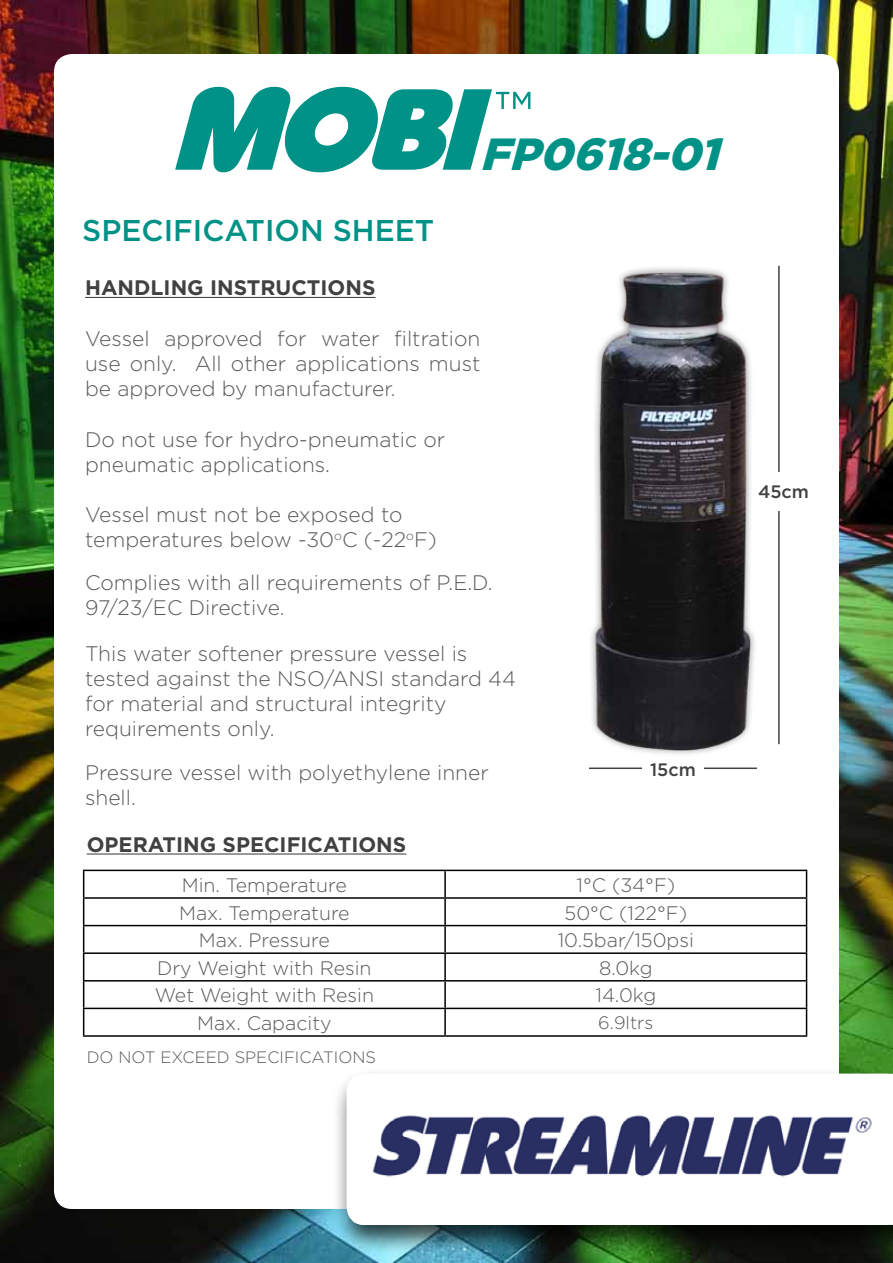
<style>
.page{position:relative;width:893px;height:1263px;background:#fff}
.page>*{position:absolute;margin:0;border:0;box-sizing:border-box;transform-origin:0 0}
.t1{font:italic 120px "Harry Obese";color:#009286}
.t2{font:italic 900 45px "Gotham";color:#009286}
.t3{font:500 30px "Gotham";color:#009286}
.t4{font:300 21px/25.2px "Gotham";color:#58595b}
.t5{font:700 21px "Gotham";color:#414042}
.t6{font:300 19.5px "Gotham";color:#58595b}
.t7{font:500 18px "Gotham";color:#414042}
.t8{font:300 18px "Gotham";color:#58595b}
.t9{font:300 16.5px "Gotham";color:#58595b}
</style>
<div class="page">
<img style="left:0;top:0;width:893px;height:1263px">
<div style="left:54px;top:54px;width:785px;height:1155px;background:#fff;border-radius:18px"></div>
<hr style="left:87px;top:853px;width:319px;height:1px;background:#414042">
<hr style="left:85px;top:297px;width:290px;height:1px;background:#414042">
<img style="left:580px;top:267px;width:181px;height:605px">
<div style="left:331px;top:1067px;width:562px;height:189px;background:#000;opacity:.75"></div>
<img style="left:353px;top:1074px;width:536px;height:151px">
<hr style="left:83px;top:870px;width:362px;height:1px;background:#000">
<hr style="left:445px;top:870px;width:362px;height:1px;background:#000">
<hr style="left:444px;top:871px;width:2px;height:26px;background:#000">
<hr style="left:83px;top:897px;width:362px;height:2px;background:#000">
<hr style="left:445px;top:897px;width:362px;height:2px;background:#000">
<hr style="left:444px;top:899px;width:2px;height:26px;background:#000">
<hr style="left:83px;top:925px;width:362px;height:1px;background:#000">
<hr style="left:445px;top:925px;width:362px;height:1px;background:#000">
<hr style="left:444px;top:926px;width:2px;height:26px;background:#000">
<hr style="left:83px;top:952px;width:362px;height:2px;background:#000">
<hr style="left:445px;top:952px;width:362px;height:2px;background:#000">
<hr style="left:444px;top:954px;width:2px;height:26px;background:#000">
<hr style="left:83px;top:980px;width:362px;height:1px;background:#000">
<hr style="left:445px;top:980px;width:362px;height:1px;background:#000">
<hr style="left:444px;top:981px;width:2px;height:27px;background:#000">
<hr style="left:83px;top:1008px;width:362px;height:1px;background:#000">
<svg style="left:83px;top:871px;width:1px;height:164px"></svg>
<hr style="left:445px;top:1008px;width:362px;height:1px;background:#000">
<hr style="left:444px;top:1009px;width:2px;height:26px;background:#000">
<svg style="left:806px;top:871px;width:1px;height:164px"></svg>
<hr style="left:83px;top:1035px;width:362px;height:2px;background:#000">
<hr style="left:445px;top:1035px;width:362px;height:2px;background:#000">
<hr style="left:778px;top:266px;width:2px;height:478px;background:#414042">
<hr style="left:589px;top:767px;width:168px;height:2px;background:#414042">
<div style="left:753px;top:472px;width:61px;height:38px;background:#fff"></div>
<div style="left:642px;top:757px;width:62px;height:24px;background:#fff"></div>
<h1 class="t1" style="left:173px;top:53px;width:362px">MOBI<sup>™</sup></h1>
<h2 class="t2" style="left:480px;top:123px;width:256px">FP0618-01</h2>
<h3 class="t3" style="left:82px;top:211px;width:354px">SPECIFICATION SHEET</h3>
<p class="t5" style="left:85px;top:274px;width:292px">HANDLING INSTRUCTIONS</p>
<p class="t4" style="left:85px;top:325px;width:397px;text-align:justify">Vessel approved for water filtration use only. All other applications must be approved by manufacturer.</p>
<p class="t4" style="left:85px;top:426px;width:362px">Do not use for hydro-pneumatic or pneumatic applications.</p>
<p class="t4" style="left:85px;top:502px;width:353px">Vessel must not be exposed to temperatures below -30<sup>o</sup>C (-22<sup>o</sup>F)</p>
<p class="t4" style="left:85px;top:569px;width:409px">Complies with all requirements of P.E.D.<br>97/23/EC Directive.</p>
<p class="t4" style="left:85px;top:640px;width:433px">This water softener pressure vessel is tested against the NSO/ANSI standard 44 for material and structural integrity requirements only.</p>
<p class="t4" style="left:85px;top:759px;width:405px">Pressure vessel with polyethylene inner shell.</p>
<p class="t5" style="left:87px;top:830px;width:321px">OPERATING SPECIFICATIONS</p>
<p class="t7" style="left:650px;top:758px;width:47px">15cm</p>
<p class="t6" style="left:182px;top:873px;width:167px">Min. Temperature</p>
<p class="t6" style="left:576px;top:873px;width:100px">1°C (34°F)</p>
<p class="t6" style="left:179px;top:900px;width:172px">Max. Temperature</p>
<p class="t6" style="left:565px;top:900px;width:124px">50°C (122°F)</p>
<p class="t6" style="left:199px;top:928px;width:133px">Max. Pressure</p>
<p class="t6" style="left:558px;top:928px;width:138px">10.5bar/150psi</p>
<p class="t6" style="left:157px;top:955px;width:216px">Dry Weight with Resin</p>
<p class="t6" style="left:599px;top:955px;width:55px">8.0kg</p>
<p class="t6" style="left:155px;top:983px;width:221px">Wet Weight with Resin</p>
<p class="t6" style="left:595px;top:983px;width:62px">14.0kg</p>
<p class="t6" style="left:197px;top:1011px;width:136px">Max. Capacity</p>
<p class="t8" style="left:598px;top:1012px;width:57px">6.9ltrs</p>
<p class="t9" style="left:87px;top:1046px;width:291px">DO NOT EXCEED SPECIFICATIONS</p>
<p class="t7" style="left:758px;top:480px;width:52px">45cm</p>
</div>
